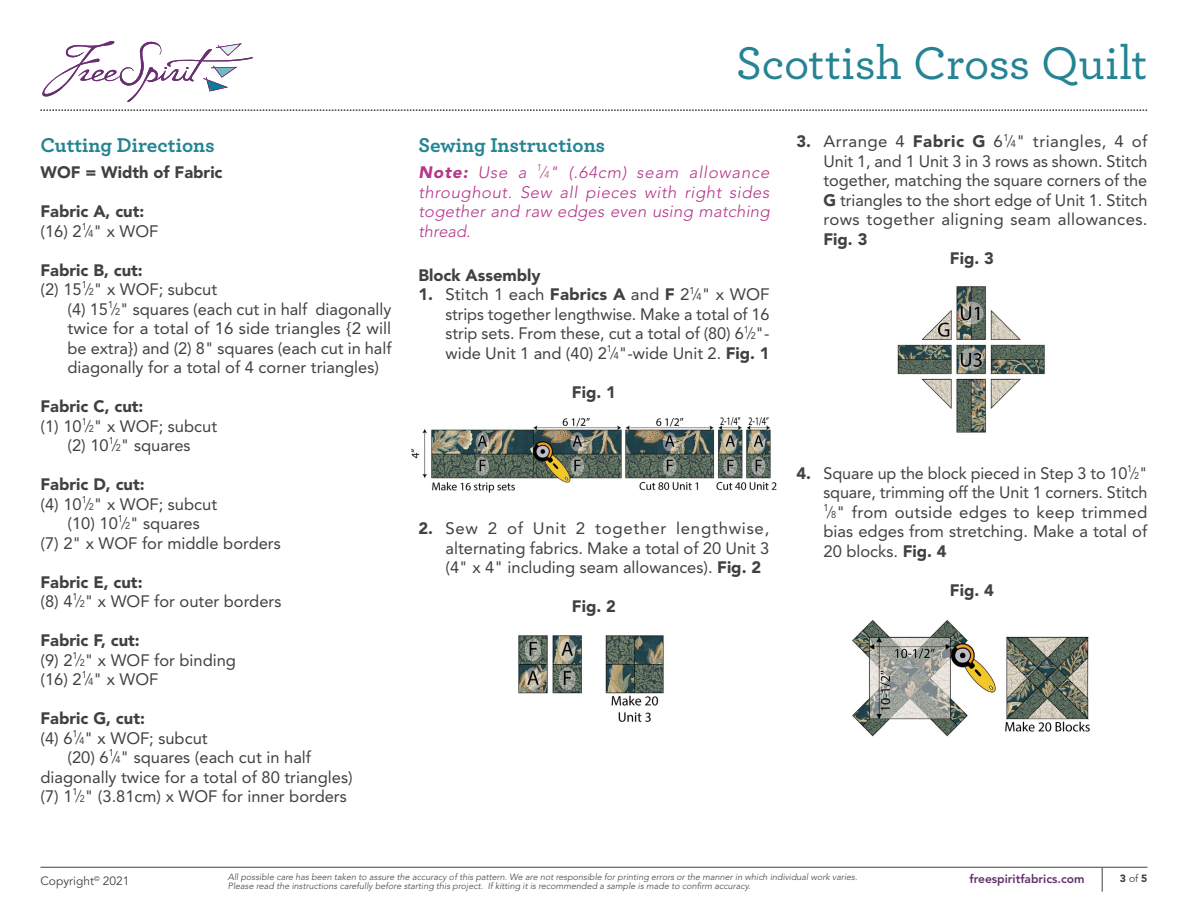
<style>
.page{position:relative;width:1188px;height:918px;background:#fff}
.page>*{position:absolute;margin:0;border:0;box-sizing:border-box;transform-origin:0 0}
.t1{font:500 48px "Archer";letter-spacing:-.005em;color:#258393}
.SUBHEADS_blue{font:700 21px "Archer";color:#258393}
.BODY__5_Indent{font:16.5px/19.5px "Avenir LT Std";color:#414042;text-align:justify}
.BODY{font:16.5px "Avenir LT Std";color:#414042}
.BODY-2{font:900 16.5px "Avenir LT Std";color:#414042}
.Notes{font:italic 300 16.5px/19.5px "Avenir LT Std";letter-spacing:.01em;color:#b5368a;text-align:justify}
.Illustrations{font:900 16.5px "Avenir LT Std";color:#414042}
.t2{font:800 12px "Avenir LT Std";color:#632f6c}
.t3{font:12px "Avenir LT Std";color:#414042}
.t4{font:900 10.5px "Avenir LT Std";color:#414042}
.t5{font:italic 300 9px "Avenir LT Std";color:#414042}
.s1{font-size:9.9px}
.s2{font-weight:900}
.s3{font-weight:400}
</style>
<div class="page">
<svg style="left:1102px;top:868px;width:1px;height:24px"></svg>
<hr style="left:40px;top:867px;width:1108px;height:1px;background:#414042">
<svg style="left:42px;top:41px;width:211px;height:61px"></svg>
<svg style="left:40px;top:110px;width:1108px;height:1px"></svg>
<img style="left:411px;top:417px;width:366px;height:76px">
<img style="left:518px;top:635px;width:146px;height:87px">
<img style="left:897px;top:286px;width:148px;height:147px">
<img style="left:852px;top:620px;width:238px;height:117px">
<p class="SUBHEADS_blue" style="left:40px;top:128px;width:176px">Cutting Directions</p>
<p class="BODY-2" style="left:40px;top:162px;width:184px">WOF = Width of Fabric</p>
<p class="BODY-2" style="left:40px;top:201px;width:105px">Fabric A, cut:</p>
<p class="BODY" style="left:40px;top:221px;width:119px">(16) 2<sup>1</sup>⁄<span class="s1">4</span>" x WOF</p>
<p class="BODY-2" style="left:40px;top:260px;width:104px">Fabric B, cut:</p>
<p class="BODY" style="left:40px;top:280px;width:178px">(2) 15<sup>1</sup>⁄<span class="s1">2</span>" x WOF; subcut</p>
<p class="BODY__5_Indent" style="left:68px;top:299px;width:326px">(4) 15<sup>1</sup>⁄<span class="s1">2</span>" squares (each cut in half diagonally twice for a total of 16 side triangles {2 will be extra}) and (2) 8" squares (each cut in half diagonally for a total of 4 corner triangles)</p>
<p class="BODY-2" style="left:40px;top:396px;width:104px">Fabric C, cut:</p>
<p class="BODY" style="left:40px;top:416px;width:178px">(1) 10<sup>1</sup>⁄<span class="s1">2</span>" x WOF; subcut</p>
<p class="BODY__5_Indent" style="left:68px;top:436px;width:125px">(2) 10<sup>1</sup>⁄<span class="s1">2</span>" squares</p>
<p class="BODY-2" style="left:40px;top:474px;width:106px">Fabric D, cut:</p>
<p class="BODY" style="left:40px;top:494px;width:178px">(4) 10<sup>1</sup>⁄<span class="s1">2</span>" x WOF; subcut</p>
<p class="BODY__5_Indent" style="left:68px;top:514px;width:134px">(10) 10<sup>1</sup>⁄<span class="s1">2</span>" squares</p>
<p class="BODY" style="left:40px;top:533px;width:242px">(7) 2" x WOF for middle borders</p>
<p class="BODY-2" style="left:40px;top:572px;width:104px">Fabric E, cut:</p>
<p class="BODY" style="left:40px;top:592px;width:242px">(8) 4<sup>1</sup>⁄<span class="s1">2</span>" x WOF for outer borders</p>
<p class="BODY-2" style="left:40px;top:630px;width:101px">Fabric F, cut:</p>
<p class="BODY" style="left:40px;top:650px;width:197px">(9) 2<sup>1</sup>⁄<span class="s1">2</span>" x WOF for binding</p>
<p class="BODY" style="left:40px;top:670px;width:119px">(16) 2<sup>1</sup>⁄<span class="s1">4</span>" x WOF</p>
<p class="BODY-2" style="left:40px;top:708px;width:106px">Fabric G, cut:</p>
<p class="BODY" style="left:40px;top:728px;width:169px">(4) 6<sup>1</sup>⁄<span class="s1">4</span>" x WOF; subcut</p>
<p class="BODY__5_Indent" style="left:68px;top:748px;width:245px">(20) 6<sup>1</sup>⁄<span class="s1">4</span>" squares (each cut in half</p>
<p class="BODY" style="left:40px;top:767px;width:314px">diagonally twice for a total of 80 triangles)</p>
<p class="BODY" style="left:40px;top:787px;width:308px">(7) 1<sup>1</sup>⁄<span class="s1">2</span>" (3.81cm) x WOF for inner borders</p>
<h1 class="t1" style="left:736px;top:28px;width:413px">Scottish Cross Quilt</h1>
<p class="SUBHEADS_blue" style="left:418px;top:128px;width:188px">Sewing Instructions</p>
<p class="Notes" style="left:418px;top:163px;width:353px"><span class="s2">Note:</span> Use a <sup>1</sup>⁄<span class="s1">4</span>" (.64cm) seam allowance throughout. Sew all pieces with right sides together and raw edges even using matching thread.</p>
<p class="BODY-2" style="left:418px;top:265px;width:124px">Block Assembly</p>
<p class="BODY__5_Indent" style="left:446px;top:285px;width:326px;text-indent:-27px"><span class="s2">1.</span> Stitch 1 each <span class="s2">Fabrics A</span> and <span class="s2">F</span> 2<sup>1</sup>⁄<span class="s1">4</span>" x WOF strips together lengthwise. Make a total of 16 strip sets. From these, cut a total of (80) 6<sup>1</sup>⁄<span class="s1">2</span>"- wide Unit 1 and (40) 2<sup>1</sup>⁄<span class="s1">4</span>"-wide Unit 2. <span class="s2">Fig. 1</span></p>
<p class="Illustrations" style="left:572px;top:382px;width:46px">Fig. 1</p>
<p class="BODY__5_Indent" style="left:446px;top:519px;width:325px;text-indent:-27px"><span class="s2">2.</span> Sew 2 of Unit 2 together lengthwise, alternating fabrics. Make a total of 20 Unit 3 (4" x 4" including seam allowances). <span class="s2">Fig. 2</span></p>
<p class="Illustrations" style="left:572px;top:597px;width:46px">Fig. 2</p>
<p class="BODY__5_Indent" style="left:824px;top:132px;width:326px;text-indent:-27px"><span class="s2">3.</span> Arrange 4 <span class="s2">Fabric G</span> 6<sup>1</sup>⁄<span class="s1">4</span>" triangles, 4 of Unit 1, and 1 Unit 3 in 3 rows as shown. Stitch together, matching the square corners of the <span class="s2">G</span> triangles to the short edge of Unit 1. Stitch rows together aligning seam allowances.<br><span class="s2">Fig. 3</span></p>
<p class="Illustrations" style="left:950px;top:249px;width:46px">Fig. 3</p>
<p class="BODY__5_Indent" style="left:824px;top:464px;width:325px;text-indent:-27px"><span class="s2">4.</span> Square up the block pieced in Step 3 to 10<sup>1</sup>⁄<span class="s1">2</span>" square, trimming off the Unit 1 corners. Stitch <sup>1</sup>⁄<span class="s1">8</span>" from outside edges to keep trimmed bias edges from stretching. Make a total of 20 blocks. <span class="s2">Fig. 4</span></p>
<p class="Illustrations" style="left:950px;top:580px;width:46px">Fig. 4</p>
<p class="t3" style="left:40px;top:874px;width:91px">Copyright<sup>©</sup> 2021</p>
<p class="t5" style="left:228px;top:872px;width:631px">All possible care has been taken to assure the accuracy of this pattern. We are not responsible for printing errors or the manner in which individual work varies.</p>
<p class="t2" style="left:969px;top:872px;width:117px">freespiritfabrics.com</p>
<p class="t4" style="left:1120px;top:872px;width:29px">3 <span class="s3">of</span> 5</p>
<p class="t5" style="left:228px;top:881px;width:524px">Please read the instructions carefully before starting this project. If kitting it is recommended a sample is made to confirm accuracy.</p>
</div>
